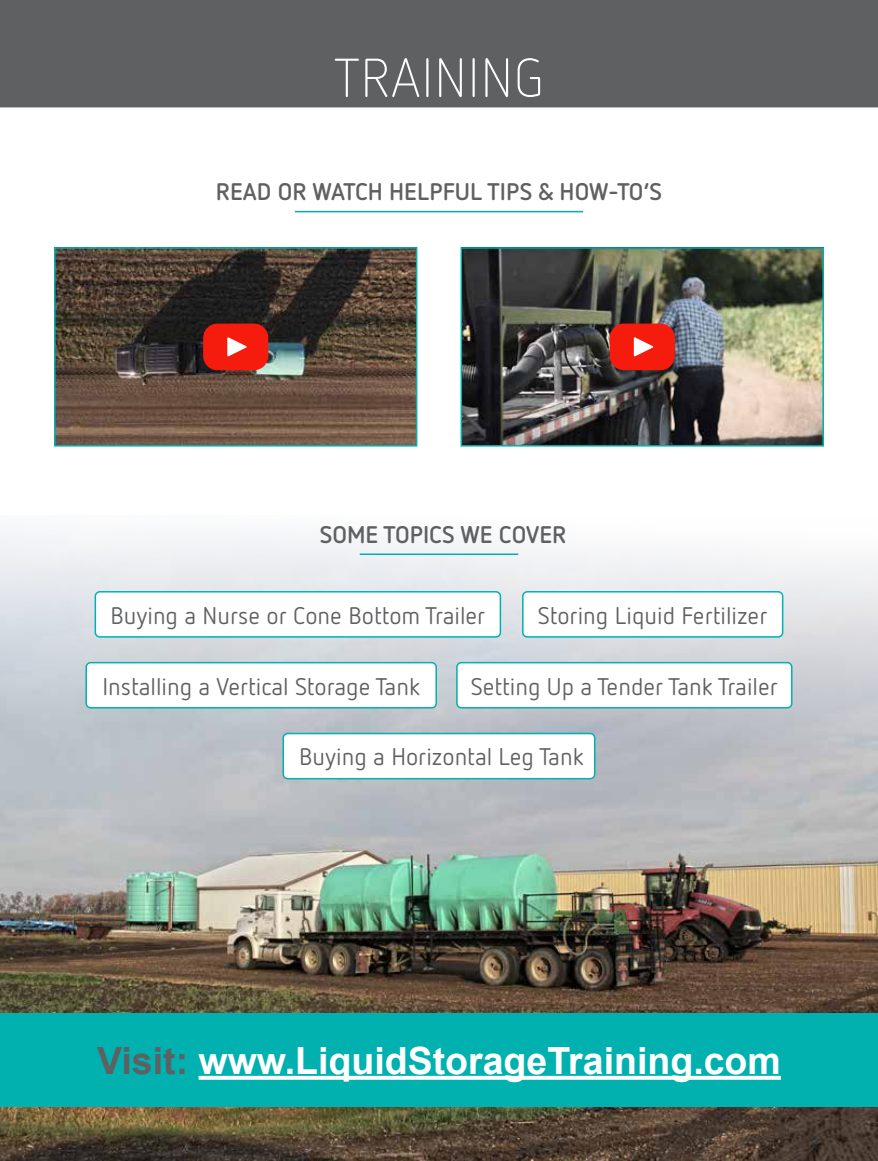
<style>
.page{position:relative;width:878px;height:1161px;background:#fff}
.page>*{position:absolute;margin:0;border:0;box-sizing:border-box;transform-origin:0 0}
.t1{font:300 54px "Netto OT";letter-spacing:.01em;color:#fff}
.t2{font:700 37.5px "Arial";color:#fff}
.t3{font:24px "Netto OT";color:#5f6062}
.t4{font:700 24px "Netto OT";color:#5f6062}
.s1{color:#5f6062}
</style>
<div class="page">
<img style="left:0;top:532px;width:878px;height:629px">
<img style="left:57px;top:250px;width:357px;height:194px">
<div style="left:54px;top:247px;width:363px;height:200px;border:2px solid #00b1b0"></div>
<div style="left:203px;top:324px;width:65px;height:46px;background:#f61c0d;border-radius:14px"></div>
<svg style="left:227px;top:337px;width:20px;height:20px"></svg>
<img style="left:463px;top:250px;width:358px;height:194px">
<div style="left:460px;top:247px;width:364px;height:200px;border:2px solid #00b1b0"></div>
<div style="left:609px;top:324px;width:65px;height:46px;background:#f61c0d;border-radius:14px"></div>
<svg style="left:633px;top:337px;width:20px;height:20px"></svg>
<div style="left:0;top:1013px;width:878px;height:94px;background:#00b1b0"></div>
<svg style="left:198px;top:1076px;width:582px;height:4px;fill:#fff"></svg>
<hr style="left:360px;top:554px;width:158px;height:1px;background:#00b1b0">
<hr style="left:295px;top:211px;width:288px;height:1px;background:#00b1b0">
<div style="left:0;top:0;width:878px;height:107px;background:#5f6062"></div>
<div style="left:457px;top:663px;width:334px;height:45px;background:#fff;border-radius:4px"></div>
<div style="left:456px;top:662px;width:336px;height:47px;border:2px solid #00b1b0;border-radius:4px"></div>
<div style="left:523px;top:592px;width:259px;height:45px;background:#fff;border-radius:4px"></div>
<div style="left:522px;top:591px;width:261px;height:47px;border:2px solid #00b1b0;border-radius:4px"></div>
<div style="left:86px;top:663px;width:350px;height:45px;background:#fff;border-radius:4px"></div>
<div style="left:85px;top:662px;width:352px;height:47px;border:2px solid #00b1b0;border-radius:4px"></div>
<div style="left:283px;top:734px;width:311px;height:45px;background:#fff;border-radius:4px"></div>
<div style="left:282px;top:733px;width:313px;height:46px;border:2px solid #00b1b0;border-radius:4px"></div>
<div style="left:95px;top:592px;width:405px;height:45px;background:#fff;border-radius:4px"></div>
<div style="left:95px;top:591px;width:406px;height:47px;border:2px solid #00b1b0;border-radius:4px"></div>
<h1 class="t1" style="left:334px;top:45px;width:211px">TRAINING</h1>
<p class="t4" style="left:216px;top:176px;width:447px">READ OR WATCH HELPFUL TIPS &amp; HOW-TO’S</p>
<p class="t4" style="left:320px;top:520px;width:248px">SOME TOPICS WE COVER</p>
<p class="t3" style="left:110px;top:601px;width:376px">Buying a Nurse or Cone Bottom Trailer</p>
<p class="t3" style="left:538px;top:601px;width:231px">Storing Liquid Fertilizer</p>
<p class="t3" style="left:102px;top:671px;width:319px">Installing a Vertical Storage Tank</p>
<p class="t3" style="left:470px;top:671px;width:309px">Setting Up a Tender Tank Trailer</p>
<p class="t3" style="left:299px;top:742px;width:286px">Buying a Horizontal Leg Tank</p>
<h2 class="t2" style="left:97px;top:1034px;width:685px"><span class="s1">Visit:</span> www.LiquidStorageTraining.com</h2>
</div>
